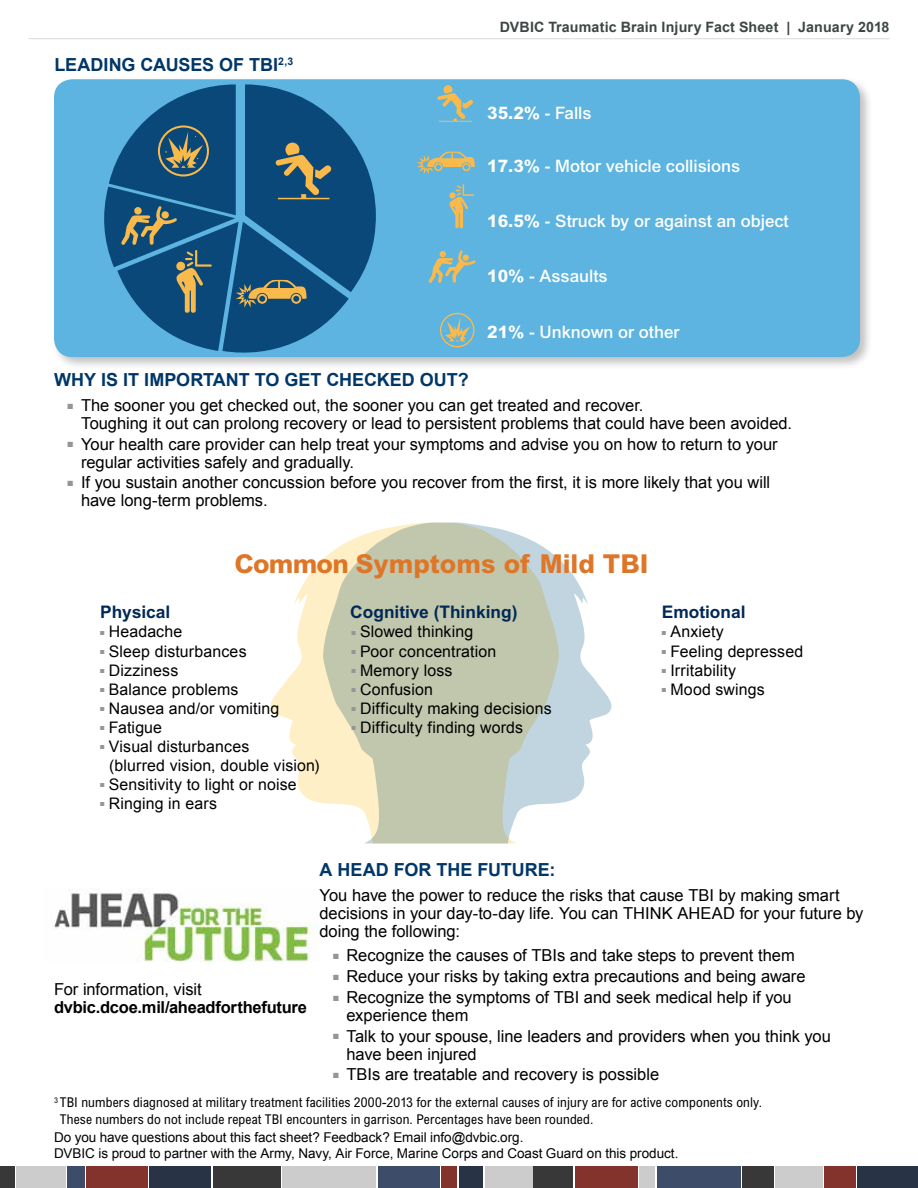
<style>
.page{position:relative;width:918px;height:1188px;background:#fff}
.page>*{position:absolute;margin:0;border:0;box-sizing:border-box;transform-origin:0 0}
.t1{font:800 25.95px "Arial";color:#df7627}
.t2{font:700 18px "Arial";color:#003768}
.t3{font:700 17.4px "Arial";color:#002856}
.t4{font:500 17.1px "Arial";color:#fff}
.t5{font:16.5px/18px "Arial";color:#000}
.t6{font:700 16.5px "Arial";letter-spacing:-.015em;color:#000}
.t7{font:15.9px/19px "Arial";letter-spacing:.01em;color:#000}
.t8{font:700 14.25px "Arial";letter-spacing:.01em;color:#3e4646}
.t9{font:condensed 13.5px/16.2px "Arial";letter-spacing:.01em;color:#000}
.t10{font:13.5px/16.5px "Arial";letter-spacing:-.005em;color:#000}
.s1{font-weight:800}
.s2{color:#939598}
</style>
<div class="page">
<div style="left:51px;top:76px;width:823px;height:295px;background:#000;opacity:.25"></div>
<div style="left:54px;top:79px;width:806px;height:278px;background:#5db4e0"></div>
<svg style="left:449px;top:184px;width:25px;height:44px"></svg>
<svg style="left:417px;top:152px;width:58px;height:22px"></svg>
<svg style="left:429px;top:250px;width:47px;height:33px;background:#8fb5af"></svg>
<svg style="left:440px;top:313px;width:35px;height:34px"></svg>
<svg style="left:437px;top:85px;width:36px;height:37px"></svg>
<svg style="left:101px;top:84px;width:275px;height:273px;background:#2d6c93"></svg>
<div style="left:857px;top:1167px;width:61px;height:21px;background:#283446"></div>
<div style="left:824px;top:1167px;width:31px;height:21px;background:#84322c"></div>
<div style="left:657px;top:1167px;width:84px;height:21px;background:#3d4d69"></div>
<div style="left:742px;top:1167px;width:31px;height:21px;background:#383838"></div>
<div style="left:775px;top:1167px;width:48px;height:21px;background:#ccc"></div>
<div style="left:640px;top:1167px;width:15px;height:21px;background:#ccc"></div>
<div style="left:575px;top:1167px;width:63px;height:21px;background:#84322c"></div>
<div style="left:534px;top:1167px;width:39px;height:21px;background:#383838"></div>
<div style="left:459px;top:1167px;width:24px;height:21px;background:#283446"></div>
<div style="left:485px;top:1167px;width:47px;height:21px;background:#ccc"></div>
<div style="left:442px;top:1167px;width:15px;height:21px;background:#84322c"></div>
<div style="left:378px;top:1167px;width:62px;height:21px;background:#3d4d69"></div>
<div style="left:283px;top:1167px;width:93px;height:21px;background:#ccc"></div>
<div style="left:213px;top:1167px;width:67px;height:21px;background:#383838"></div>
<div style="left:149px;top:1167px;width:62px;height:21px;background:#283446"></div>
<div style="left:86px;top:1167px;width:62px;height:21px;background:#84322c"></div>
<div style="left:67px;top:1167px;width:18px;height:21px;background:#3d4d69"></div>
<div style="left:16px;top:1167px;width:49px;height:21px;background:#ccc"></div>
<div style="left:0;top:1167px;width:14px;height:21px;background:#383838"></div>
<hr style="left:28px;top:38px;width:862px;height:1px;background:#d8dada">
<svg style="left:271px;top:559px;width:52px;height:244px;fill:#ffefc6"></svg>
<svg style="left:323px;top:522px;width:288px;height:322px;fill:#c0c7ad"></svg>
<img style="left:52px;top:888px;width:267px;height:74px">
<h2 class="t2" style="left:54px;top:52px;width:241px">LEADING CAUSES OF TBI<sup>2,3</sup></h2>
<p class="t8" style="left:500px;top:17px;width:391px">DVBIC Traumatic Brain Injury Fact Sheet | January 2018</p>
<p class="t4" style="left:487px;top:103px;width:106px"><span class="s1">35.2%</span> - Falls</p>
<p class="t4" style="left:487px;top:156px;width:255px"><span class="s1">17.3%</span> - Motor vehicle collisions</p>
<p class="t4" style="left:487px;top:211px;width:303px"><span class="s1">16.5%</span> - Struck by or against an object</p>
<p class="t4" style="left:487px;top:266px;width:122px"><span class="s1">10%</span> - Assaults</p>
<p class="t4" style="left:487px;top:322px;width:194px"><span class="s1">21%</span> - Unknown or other</p>
<h2 class="t2" style="left:54px;top:368px;width:416px">WHY IS IT IMPORTANT TO GET CHECKED OUT?</h2>
<p class="t5" style="left:81px;top:396px;width:713px;text-indent:-14px"><span class="s2">■</span> The sooner you get checked out, the sooner you can get treated and recover.<br>Toughing it out can prolong recovery or lead to persistent problems that could have been avoided.</p>
<p class="t5" style="left:81px;top:435px;width:698px;text-indent:-14px"><span class="s2">■</span> Your health care provider can help treat your symptoms and advise you on how to return to your regular activities safely and gradually.</p>
<p class="t5" style="left:81px;top:474px;width:691px;text-indent:-14px"><span class="s2">■</span> If you sustain another concussion before you recover from the first, it is more likely that you will have long-term problems.</p>
<h2 class="t1" style="left:234px;top:548px;width:416px">Common Symptoms of Mild TBI</h2>
<h3 class="t3" style="left:100px;top:601px;width:72px">Physical</h3>
<p class="t7" style="left:100px;top:623px;width:84px"><sup>■</sup> Headache</p>
<p class="t7" style="left:100px;top:642px;width:148px"><sup>■</sup> Sleep disturbances</p>
<p class="t7" style="left:100px;top:661px;width:80px"><sup>■</sup> Dizziness</p>
<p class="t7" style="left:100px;top:680px;width:140px"><sup>■</sup> Balance problems</p>
<p class="t7" style="left:100px;top:699px;width:181px"><sup>■</sup> Nausea and/or vomiting</p>
<p class="t7" style="left:100px;top:718px;width:64px"><sup>■</sup> Fatigue</p>
<p class="t7" style="left:109px;top:737px;width:212px;text-indent:-9px"><sup>■</sup> Visual disturbances<br>(blurred vision, double vision)</p>
<p class="t7" style="left:100px;top:775px;width:198px"><sup>■</sup> Sensitivity to light or noise</p>
<p class="t7" style="left:100px;top:794px;width:118px"><sup>■</sup> Ringing in ears</p>
<h3 class="t3" style="left:350px;top:601px;width:169px">Cognitive (Thinking)</h3>
<p class="t7" style="left:351px;top:623px;width:123px"><sup>■</sup> Slowed thinking</p>
<p class="t7" style="left:351px;top:642px;width:146px"><sup>■</sup> Poor concentration</p>
<p class="t7" style="left:351px;top:661px;width:103px"><sup>■</sup> Memory loss</p>
<p class="t7" style="left:351px;top:680px;width:83px"><sup>■</sup> Confusion</p>
<p class="t7" style="left:351px;top:699px;width:202px"><sup>■</sup> Difficulty making decisions</p>
<p class="t7" style="left:351px;top:718px;width:173px"><sup>■</sup> Difficulty finding words</p>
<h3 class="t3" style="left:662px;top:601px;width:85px">Emotional</h3>
<p class="t7" style="left:662px;top:623px;width:64px"><sup>■</sup> Anxiety</p>
<p class="t7" style="left:662px;top:642px;width:143px"><sup>■</sup> Feeling depressed</p>
<p class="t7" style="left:662px;top:661px;width:76px"><sup>■</sup> Irritability</p>
<p class="t7" style="left:662px;top:680px;width:105px"><sup>■</sup> Mood swings</p>
<p class="t5" style="left:54px;top:980px;width:149px">For information, visit</p>
<p class="t6" style="left:54px;top:996px;width:254px">dvbic.dcoe.mil/aheadforthefuture</p>
<h2 class="t2" style="left:320px;top:858px;width:237px">A HEAD FOR THE FUTURE:</h2>
<p class="t5" style="left:320px;top:886px;width:546px">You have the power to reduce the risks that cause TBI by making smart decisions in your day-to-day life. You can THINK AHEAD for your future by doing the following:</p>
<p class="t5" style="left:333px;top:947px;width:463px"><span class="s2">■</span> Recognize the causes of TBIs and take steps to prevent them</p>
<p class="t5" style="left:333px;top:968px;width:474px"><span class="s2">■</span> Reduce your risks by taking extra precautions and being aware</p>
<p class="t5" style="left:346px;top:988px;width:447px;text-indent:-14px"><span class="s2">■</span> Recognize the symptoms of TBI and seek medical help if you experience them</p>
<p class="t5" style="left:346px;top:1027px;width:486px;text-indent:-14px"><span class="s2">■</span> Talk to your spouse, line leaders and providers when you think you have been injured</p>
<p class="t5" style="left:333px;top:1066px;width:328px"><span class="s2">■</span> TBIs are treatable and recovery is possible</p>
<p class="t9" style="left:60px;top:1094px;width:704px;text-indent:-6px"><sup>3</sup> TBI numbers diagnosed at military treatment facilities 2000-2013 for the external causes of injury are for active components only.<br>These numbers do not include repeat TBI encounters in garrison. Percentages have been rounded.</p>
<p class="t10" style="left:54px;top:1129px;width:626px">Do you have questions about this fact sheet? Feedback? Email info@dvbic.org.<br>DVBIC is proud to partner with the Army, Navy, Air Force, Marine Corps and Coast Guard on this product.</p>
</div>
